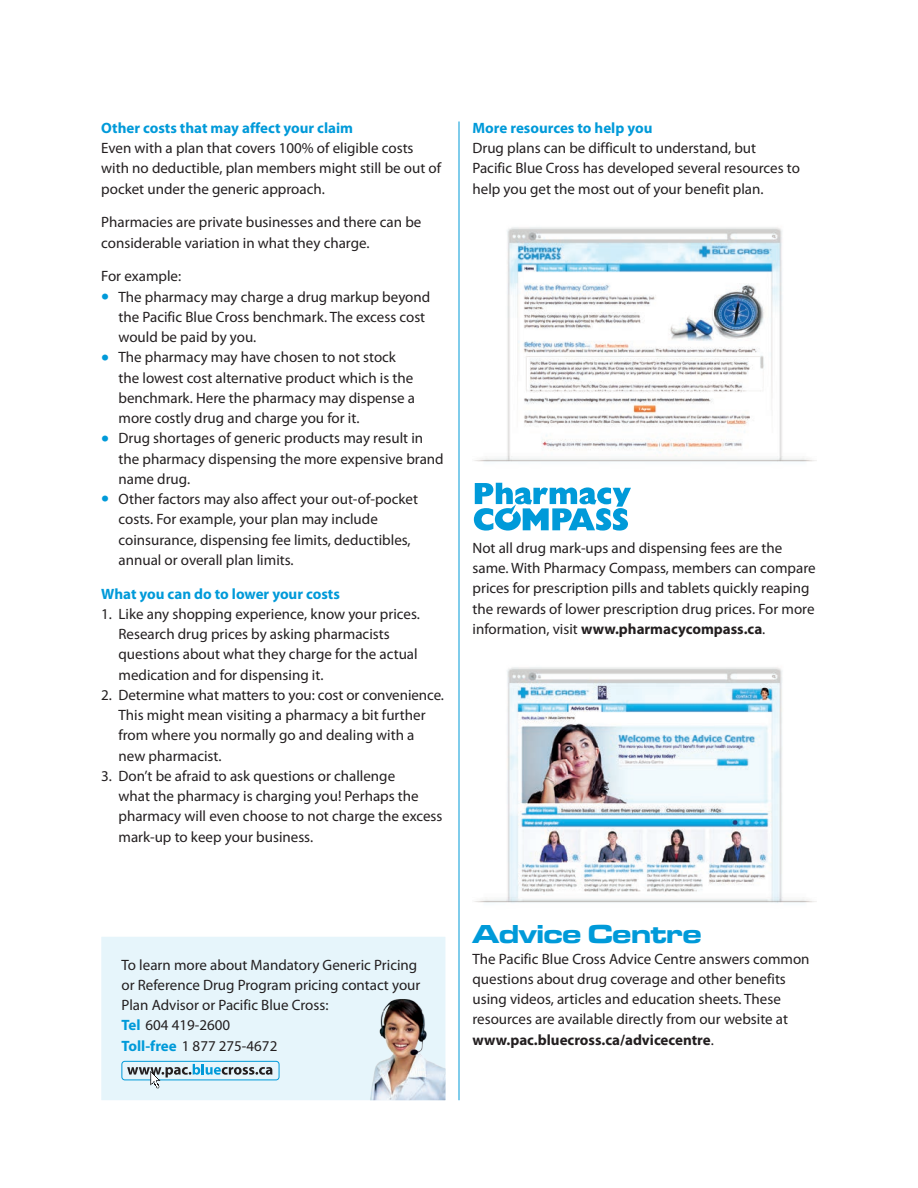
<style>
.page{position:relative;width:918px;height:1188px;background:#fff}
.page>*{position:absolute;margin:0;border:0;box-sizing:border-box;transform-origin:0 0}
.pbc_headers_extra_sm{font:27px "Microgramma D Bold Exte";color:#009ad9}
.pbc_body_copy_space{font:15px/20.2px "Myriad Pro";color:#231f20}
.pbc_body_copy_NO_spa{font:15px/20.2px "Myriad Pro";color:#231f20}
.pbc_headers_extra_sm-2{font:700 15px "Myriad Pro";color:#009ad9}
.s1{font-size:28.5px;color:#009ad9}
.s2{font-weight:700}
.s3{font-weight:700;color:#009ad9}
</style>
<div class="page">
<img style="left:474px;top:227px;width:343px;height:235px">
<svg style="left:474px;top:483px;width:157px;height:48px"></svg>
<img style="left:474px;top:667px;width:343px;height:236px">
<div style="left:101px;top:937px;width:345px;height:163px;background:#e6f5fb"></div>
<div style="left:122px;top:1061px;width:157px;height:19px;border:1px solid #009ad9;border-radius:3px"></div>
<svg style="left:127px;top:1064px;width:145px;height:24px"></svg>
<img style="left:370px;top:999px;width:76px;height:101px">
<hr style="left:459px;top:122px;width:1px;height:978px;background:#009ad9">
<p class="pbc_headers_extra_sm-2" style="left:101px;top:118px;width:253px">Other costs that may affect your claim</p>
<p class="pbc_body_copy_space" style="left:101px;top:138px;width:341px">Even with a plan that covers 100% of eligible costs with no deductible, plan members might still be out of pocket under the generic approach.</p>
<p class="pbc_body_copy_space" style="left:101px;top:212px;width:322px">Pharmacies are private businesses and there can be considerable variation in what they charge.</p>
<p class="pbc_body_copy_NO_spa" style="left:101px;top:266px;width:82px">For example:</p>
<p class="pbc_body_copy_space" style="left:119px;top:286px;width:313px;text-indent:-17px"><span class="s1">•</span> The pharmacy may charge a drug markup beyond the Pacific Blue Cross benchmark. The excess cost would be paid by you.</p>
<p class="pbc_body_copy_space" style="left:119px;top:347px;width:298px;text-indent:-17px"><span class="s1">•</span> The pharmacy may have chosen to not stock the lowest cost alternative product which is the benchmark. Here the pharmacy may dispense a more costly drug and charge you for it.</p>
<p class="pbc_body_copy_space" style="left:119px;top:428px;width:327px;text-indent:-17px"><span class="s1">•</span> Drug shortages of generic products may result in the pharmacy dispensing the more expensive brand name drug.</p>
<p class="pbc_body_copy_space" style="left:119px;top:489px;width:301px;text-indent:-17px"><span class="s1">•</span> Other factors may also affect your out-of-pocket costs. For example, your plan may include coinsurance, dispensing fee limits, deductibles, annual or overall plan limits.</p>
<p class="pbc_headers_extra_sm-2" style="left:101px;top:584px;width:240px">What you can do to lower your costs</p>
<p class="pbc_body_copy_space" style="left:119px;top:603px;width:303px;text-indent:-17px">1. Like any shopping experience, know your prices.<br>Research drug prices by asking pharmacists questions about what they charge for the actual medication and for dispensing it.</p>
<p class="pbc_body_copy_space" style="left:119px;top:684px;width:327px;text-indent:-17px">2. Determine what matters to you: cost or convenience.<br>This might mean visiting a pharmacy a bit further from where you normally go and dealing with a new pharmacist.</p>
<p class="pbc_body_copy_space" style="left:119px;top:765px;width:325px;text-indent:-17px">3. Don’t be afraid to ask questions or challenge<br>what the pharmacy is charging you! Perhaps the pharmacy will even choose to not charge the excess mark-up to keep your business.</p>
<p class="pbc_headers_extra_sm-2" style="left:472px;top:118px;width:181px">More resources to help you</p>
<p class="pbc_body_copy_space" style="left:472px;top:138px;width:329px">Drug plans can be difficult to understand, but<br>Pacific Blue Cross has developed several resources to help you get the most out of your benefit plan.</p>
<p class="pbc_body_copy_space" style="left:472px;top:537px;width:345px">Not all drug mark-ups and dispensing fees are the same. With Pharmacy Compass, members can compare prices for prescription pills and tablets quickly reaping the rewards of lower prescription drug prices. For more information, visit <span class="s2">www.pharmacycompass.ca</span>.</p>
<p class="pbc_body_copy_NO_spa" style="left:122px;top:954px;width:300px">To learn more about Mandatory Generic Pricing or Reference Drug Program pricing contact your<br>Plan Advisor or Pacific Blue Cross:</p>
<p class="pbc_body_copy_NO_spa" style="left:122px;top:1015px;width:110px"><span class="s3">Tel</span> 604 419-2600</p>
<p class="pbc_body_copy_NO_spa" style="left:122px;top:1035px;width:157px"><span class="s3">Toll-free</span> 1 877 275-4672</p>
<p class="pbc_headers_extra_sm" style="left:472px;top:916px;width:230px">Advice Centre</p>
<p class="pbc_body_copy_space" style="left:472px;top:948px;width:339px">The Pacific Blue Cross Advice Centre answers common questions about drug coverage and other benefits using videos, articles and education sheets. These resources are available directly from our website at <span class="s2">www.pac.bluecross.ca/advicecentre</span>.</p>
</div>
